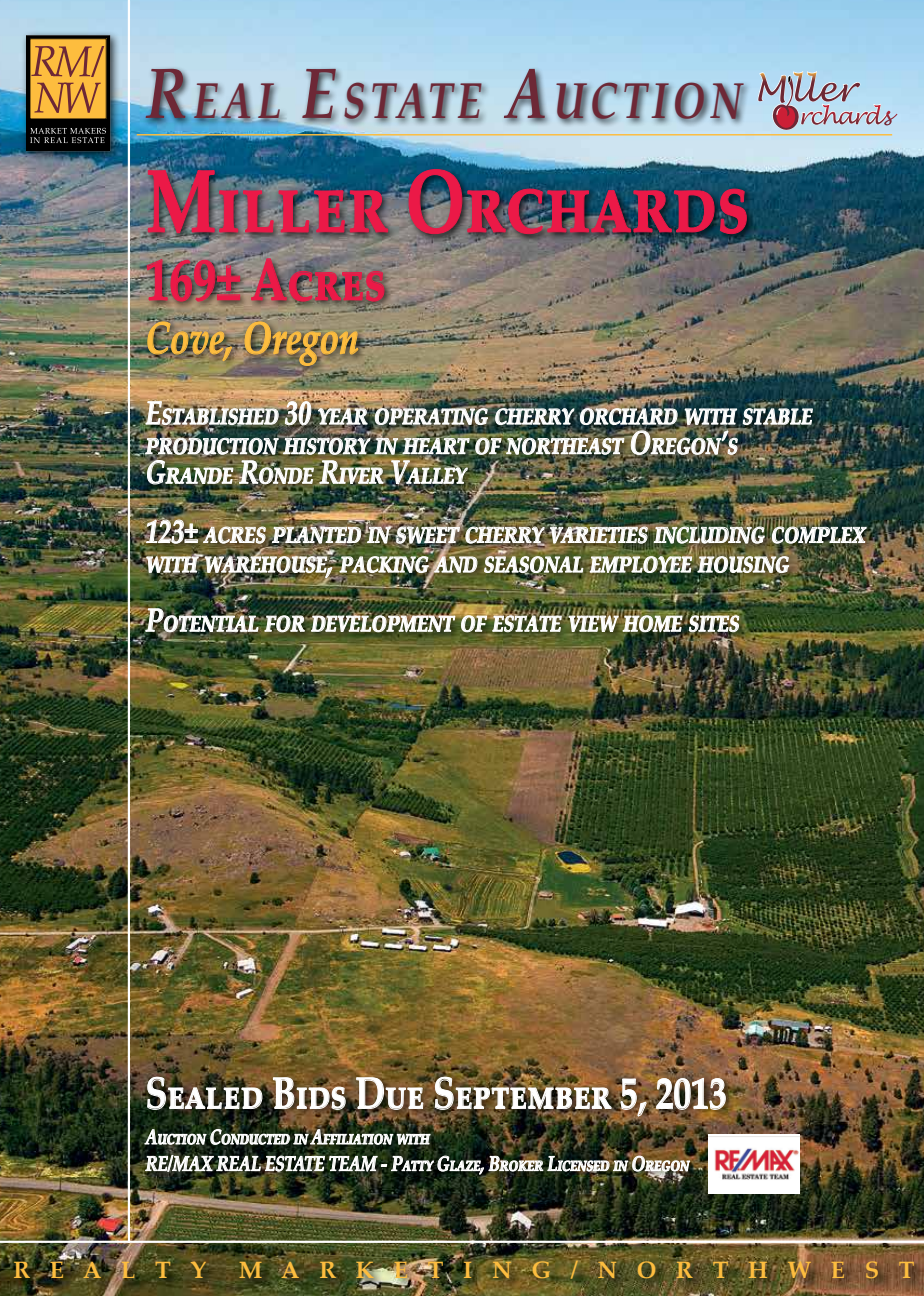
<style>
.page{position:relative;width:924px;height:1296px;background:#fff}
.page>*{position:absolute;margin:0;border:0;box-sizing:border-box;transform-origin:0 0}
.t1{font:700 88.8px "Palatino Linotype";color:#eb1947;scale:.8 1}
.t2{font:700 59.25px "Palatino Linotype";color:#eb1947;scale:.8 1}
.t3{font:italic 700 50.25px "Palatino Linotype";letter-spacing:.12em;color:#6d2836;scale:.8 1}
.t4{font:700 44.4px "Palatino Linotype";color:#fff;scale:.8 1}
.t5{font:italic 700 44.4px "Palatino Linotype";color:#fdbd3f;scale:.8 1}
.t6{font:italic 700 32.55px/29.5px "Palatino Linotype";color:#fff;scale:.8 1}
.t7{font:700 23.7px "Palatino Linotype";color:#fdbd3f}
.t8{font:italic 700 20.7px/26.7px "Palatino Linotype";color:#fff;scale:.8 1}
.s1{font-size:71.1px}
</style>
<div class="page">
<img style="left:0;top:0;width:923px;height:1296px">
<div style="left:142px;top:65px;width:611px;height:63px;background:#000;opacity:.75"></div>
<div style="left:21px;top:31px;width:100px;height:131px;background:#000;opacity:.75"></div>
<div style="left:26px;top:36px;width:84px;height:115px;background:#000"></div>
<div style="left:26px;top:35px;width:84px;height:116px;border:1px solid #000"></div>
<div style="left:30px;top:39px;width:76px;height:80px;background:#fdbd3e"></div>
<div style="left:29px;top:38px;width:78px;height:81px;border:1px solid #000"></div>
<svg style="left:30px;top:128px;width:76px;height:15px"></svg>
<svg style="left:31px;top:46px;width:74px;height:67px"></svg>
<div style="left:143px;top:166px;width:731px;height:475px;background:#000;opacity:.75"></div>
<img style="left:147px;top:170px;width:242px;height:63px">
<img style="left:408px;top:169px;width:339px;height:65px">
<img style="left:146px;top:259px;width:94px;height:43px">
<img style="left:251px;top:258px;width:133px;height:44px">
<img style="left:147px;top:321px;width:85px;height:41px">
<img style="left:244px;top:321px;width:114px;height:45px">
<img style="left:145px;top:395px;width:667px;height:90px">
<img style="left:146px;top:513px;width:720px;height:65px">
<img style="left:145px;top:608px;width:113px;height:29px">
<svg style="left:264px;top:615px;width:41px;height:17px"></svg>
<svg style="left:311px;top:615px;width:144px;height:18px;background:#868871"></svg>
<svg style="left:461px;top:615px;width:100px;height:18px;background:#84896b"></svg>
<img style="left:568px;top:602px;width:114px;height:30px">
<svg style="left:688px;top:615px;width:51px;height:17px"></svg>
<div style="left:13px;top:1259px;width:910px;height:33px;background:#000;opacity:.75"></div>
<hr style="left:0;top:1241px;width:923px;height:2px;background:#fff">
<hr style="left:128px;top:0;width:2px;height:1243px;background:#fff">
<hr style="left:137px;top:134px;width:755px;height:2px;background:#fdbd3f">
<img style="left:145px;top:1042px;width:580px;height:158px">
<img style="left:708px;top:1136px;width:91px;height:57px">
<svg style="left:757px;top:71px;width:140px;height:61px;background:#b3bacb"></svg>
<h3 class="t3" style="left:145px;top:65px;width:746px"><span class="s1">R</span>EAL <span class="s1">E</span>STATE <span class="s1">A</span>UCTION</h3>
<h1 class="t1" style="left:145px;top:138px;width:756px">Miller Orchards</h1>
<h2 class="t2" style="left:145px;top:238px;width:302px">169± Acres</h2>
<h3 class="t5" style="left:145px;top:306px;width:268px">Cove, Oregon</h3>
<p class="t6" style="left:145px;top:397px;width:835px">Established 30 year operating cherry orchard with stable production history in heart of northeast Oregon’s<br>Grande Ronde River Valley</p>
<p class="t6" style="left:145px;top:515px;width:900px">123± acres planted in sweet cherry varieties including complex with warehouse, packing and seasonal employee housing</p>
<p class="t6" style="left:145px;top:604px;width:743px">Potential for development of estate view home sites</p>
<h3 class="t4" style="left:145px;top:1062px;width:728px">Sealed Bids Due September 5, 2013</h3>
<p class="t8" style="left:145px;top:1123px;width:681px">Auction Conducted in Affiliation with<br>RE/MAX REAL ESTATE TEAM - Patty Glaze, Broker Licensed in Oregon</p>
<p class="t7" style="left:13px;top:1253px;width:194px">R E A L T Y</p>
<p class="t7" style="left:239px;top:1253px;width:677px">M A R K E T I N G / N O R T H W E S T</p>
</div>
